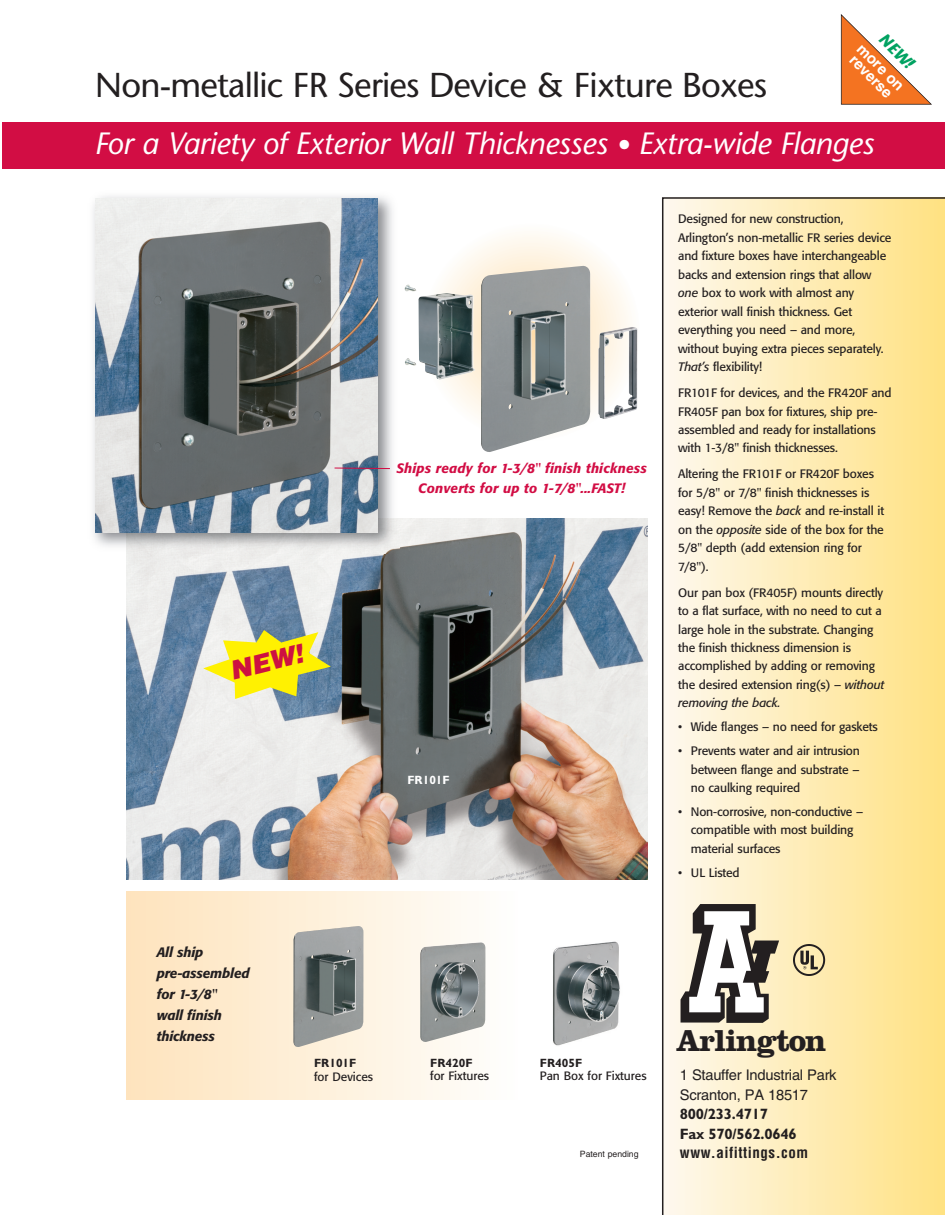
<style>
.page{position:relative;width:945px;height:1215px;background:#fff}
.page>*{position:absolute;margin:0;border:0;box-sizing:border-box;transform-origin:0 0}
.t1{font:34.5px "Stone Sans";letter-spacing:-.025em;color:#231f20}
.t2{font:700 31.5px "Clarendon";letter-spacing:-.035em;color:#231f20}
.t3{font:italic 30.75px "Stone Sans";letter-spacing:-.01em;color:#fff}
.t4{font:italic 900 25.8px "Helvetica";color:#cd1141}
.t5{font:italic 700 16.5px "Stone Sans";color:#00a261}
.t6{font:700 15px/19.5px "Gill Sans";letter-spacing:-.015em;color:#231f20}
.t7{font:700 condensed 15px "Helvetica";letter-spacing:.035em;color:#231f20}
.t8{font:700 15px/13.5px "Helvetica";color:#fff}
.t9{font:14.7px/19.5px "Helvetica";letter-spacing:-.015em;color:#231f20}
.t10{font:italic 500 13.5px/19.5px "Formata";letter-spacing:.01em;color:#d20d44;text-align:center}
.t11{font:italic 500 13.5px/21px "Formata";letter-spacing:-.01em;color:#231f20}
.t12{font:12.15px/18.5px "Formata";letter-spacing:-.01em;color:#231f20}
.t13{font:12px "Formata";color:#231f20}
.t14{font:700 12px "Gill Sans";color:#231f20}
.t15{font:700 12px "Gill Sans";color:#fff}
.t16{font:8.7px "Helvetica";color:#231f20}
.s1{font-size:27px}
.s2{font-style:italic}
</style>
<div class="page">
<img style="left:553px;top:941px;width:67px;height:105px">
<div style="left:127px;top:891px;width:390px;height:208px;background:linear-gradient(to right,#fee3bc,#fefefc)"></div>
<img style="left:420px;top:942px;width:65px;height:100px">
<img style="left:405px;top:266px;width:233px;height:186px">
<img style="left:127px;top:518px;width:521px;height:362px">
<svg style="left:662px;top:197px;width:283px;height:1018px;background:#fdebb5"></svg>
<div style="left:2px;top:122px;width:943px;height:47px;background:#d20d44"></div>
<svg style="left:840px;top:14px;width:92px;height:91px"></svg>
<svg style="left:681px;top:904px;width:98px;height:119px"></svg>
<svg style="left:203px;top:630px;width:128px;height:69px;background:#d9d861"></svg>
<img style="left:794px;top:945px;width:33px;height:31px">
<img style="left:93px;top:196px;width:306px;height:357px">
<img style="left:96px;top:199px;width:282px;height:333px">
<svg style="left:334px;top:467px;width:57px;height:2px"></svg>
<img style="left:293px;top:926px;width:70px;height:121px">
<h3 class="t5" style="left:887px;top:32px;width:43px;rotate:45deg">NEW!</h3>
<p class="t8" style="left:864px;top:41px;width:61px;rotate:45deg">more on reverse</p>
<h1 class="t1" style="left:95px;top:71px;width:674px">Non-metallic FR Series Device &amp; Fixture Boxes</h1>
<h3 class="t3" style="left:94px;top:131px;width:781px">For a Variety of Exterior Wall Thicknesses <span class="s1">•</span> Extra-wide Flanges</h3>
<h3 class="t4" style="left:227px;top:656px;width:76px;rotate:-14deg">NEW!</h3>
<p class="t10" style="left:396px;top:460px;width:252px">Ships ready for 1-3/8" finish thickness<br>Converts for up to 1-7/8"...FAST!</p>
<p class="t15" style="left:407px;top:775px;width:44px">FR101F</p>
<p class="t11" style="left:157px;top:943px;width:94px">All ship pre-assembled for 1-3/8"<br>wall finish thickness</p>
<p class="t14" style="left:314px;top:1059px;width:44px">FR101F</p>
<p class="t13" style="left:314px;top:1071px;width:61px">for Devices</p>
<p class="t14" style="left:430px;top:1058px;width:44px">FR420F</p>
<p class="t13" style="left:430px;top:1071px;width:61px">for Fixtures</p>
<p class="t14" style="left:540px;top:1058px;width:44px">FR405F</p>
<p class="t13" style="left:540px;top:1071px;width:108px">Pan Box for Fixtures</p>
<p class="t16" style="left:580px;top:1151px;width:60px">Patent pending</p>
<p class="t12" style="left:678px;top:211px;width:215px">Designed for new construction, Arlington’s non-metallic FR series device and fixture boxes have interchangeable backs and extension rings that allow <span class="s2">one</span> box to work with almost any exterior wall finish thickness. Get everything you need – and more, without buying extra pieces separately.<br><span class="s2">That’s</span> flexibility!</p>
<p class="t12" style="left:678px;top:385px;width:215px">FR101F for devices, and the FR420F and FR405F pan box for fixtures, ship pre&shy;assembled and ready for installations with 1-3/8" finish thicknesses.</p>
<p class="t12" style="left:678px;top:466px;width:208px">Altering the FR101F or FR420F boxes for 5/8" or 7/8" finish thicknesses is easy! Remove the <span class="s2">back</span> and re-install it on the <span class="s2">opposite</span> side of the box for the<br>5/8" depth (add extension ring for<br>7/8").</p>
<p class="t12" style="left:678px;top:584px;width:208px">Our pan box (FR405F) mounts directly to a flat surface, with no need to cut a large hole in the substrate. Changing the finish thickness dimension is accomplished by adding or removing the desired extension ring(s) – <span class="s2">without removing the back.</span></p>
<p class="t12" style="left:678px;top:719px;width:201px">• Wide flanges – no need for gaskets</p>
<p class="t12" style="left:691px;top:743px;width:171px;text-align:justify;text-indent:-13px">• Prevents water and air intrusion between flange and substrate – no caulking required</p>
<p class="t12" style="left:691px;top:803px;width:174px;text-indent:-13px">• Non-corrosive, non-conductive – compatible with most building material surfaces</p>
<p class="t12" style="left:678px;top:864px;width:63px">• UL Listed</p>
<h2 class="t2" style="left:676px;top:1030px;width:152px">Arlington</h2>
<p class="t9" style="left:680px;top:1067px;width:158px">1 Stauffer Industrial Park<br>Scranton, PA 18517</p>
<p class="t6" style="left:680px;top:1106px;width:118px">800/233.4717<br>Fax 570/562.0646</p>
<p class="t7" style="left:680px;top:1144px;width:130px">www.aifittings.com</p>
</div>
